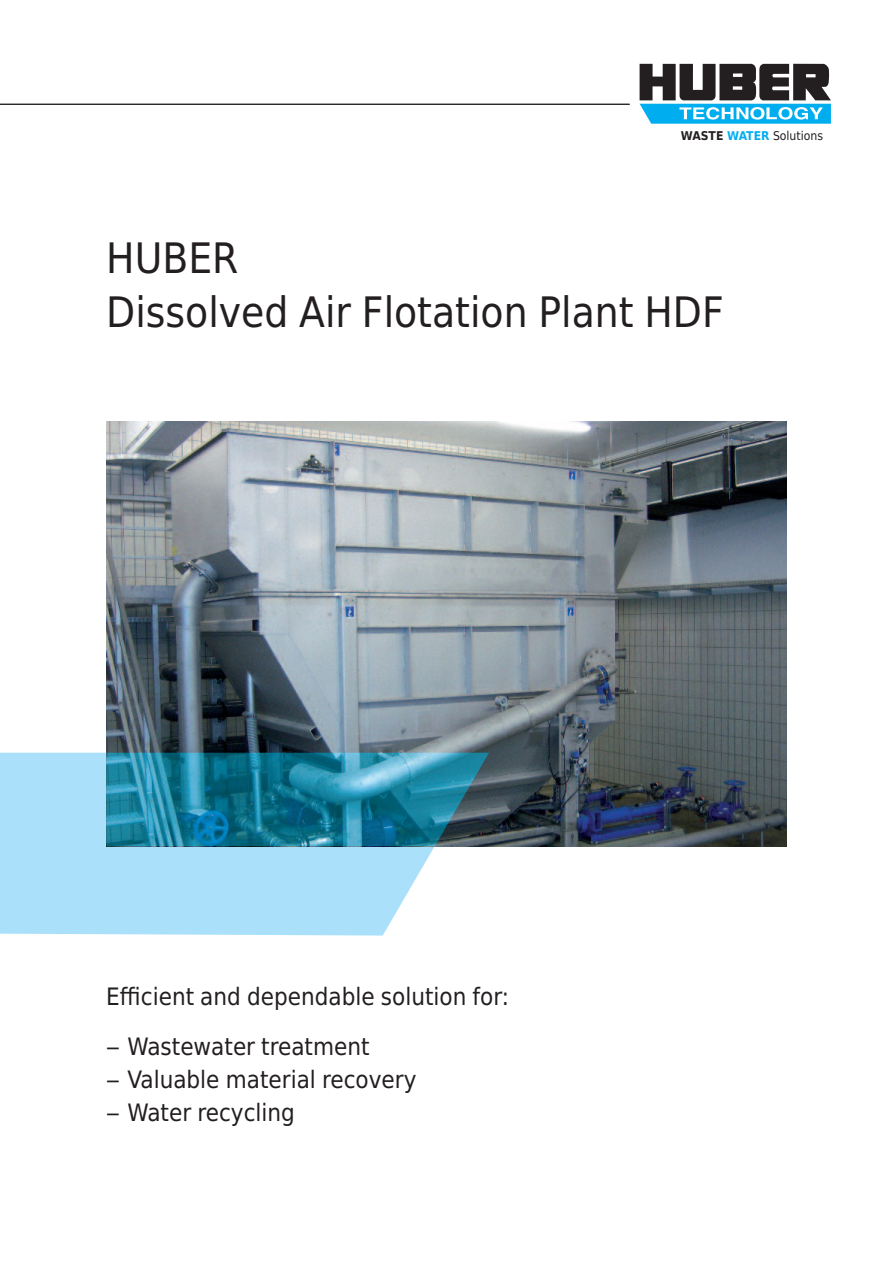
<style>
.page{position:relative;width:893px;height:1263px;background:#fff}
.page>*{position:absolute;margin:0;border:0;box-sizing:border-box;transform-origin:0 0}
.t1{font:42px/54px "Huber Tec";color:#231f20}
.t2{font:24px "Huber Tec";color:#231f20}
.t3{font:12.15px "Huber Tec";color:#231f20}
.s1{font-weight:700}
.s2{font-weight:700;color:#00aeef}
</style>
<div class="page">
<svg style="left:640px;top:64px;width:191px;height:60px"></svg>
<hr style="left:0;top:104px;width:630px;height:1px;background:#231f20">
<svg style="left:0;top:753px;width:489px;height:182px;background:#b4e3f8"></svg>
<img style="left:106px;top:421px;width:681px;height:425px">
<img style="left:106px;top:753px;width:383px;height:93px">
<p class="t3" style="left:681px;top:126px;width:144px"><span class="s1">WASTE</span> <span class="s2">WATER</span> Solutions</p>
<h1 class="t1" style="left:106px;top:232px;width:619px">HUBER<br>Dissolved Air Flotation Plant HDF</h1>
<p class="t2" style="left:106px;top:983px;width:404px">Efficient and dependable solution for:</p>
<p class="t2" style="left:106px;top:1032px;width:265px">– Wastewater treatment</p>
<p class="t2" style="left:106px;top:1065px;width:312px">– Valuable material recovery</p>
<p class="t2" style="left:106px;top:1098px;width:190px">– Water recycling</p>
</div>
